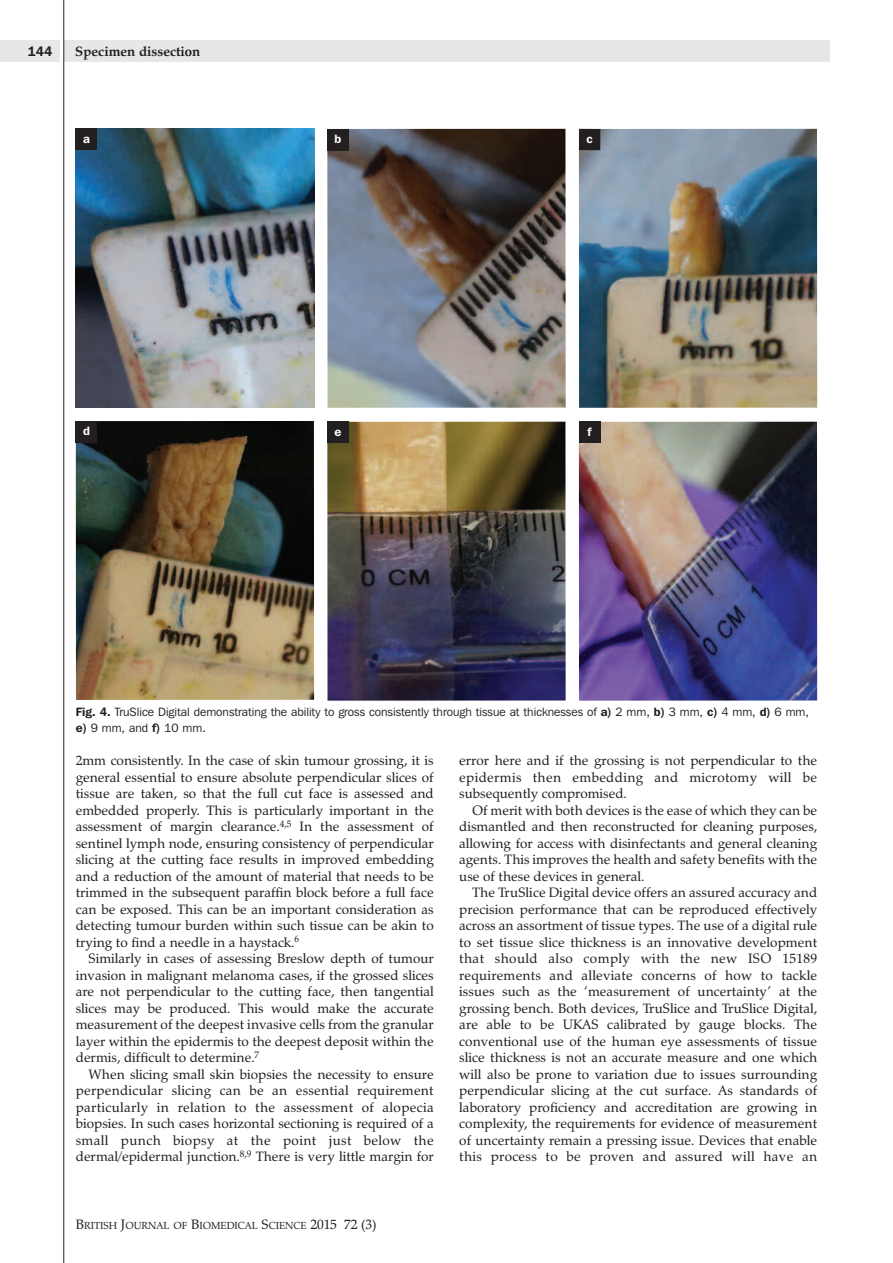
<style>
.page{position:relative;width:893px;height:1263px;background:#fff}
.page>*{position:absolute;margin:0;border:0;box-sizing:border-box;transform-origin:0 0}
.t1{font:13.5px/16.5px "Zapf Calligraphic 801 BT";color:#231f20;text-align:justify}
.t2{font:700 13.5px "Zapf Calligraphic 801 BT";color:#231f20}
.t3{font:600 13.5px "Franklin Gothic IT Cby BT";color:#231f20}
.t4{font:12px/16.5px "Franklin Gothic IT Cby BT";color:#231f20}
.t5{font:600 12px "Franklin Gothic IT Cby BT";color:#fff}
.t6{font:10.2px "Zapf Calligraphic 801 BT";color:#231f20}
.s1{font-weight:600}
.s2{font-size:13.5px}
</style>
<div class="page">
<div style="left:64px;top:40px;width:765px;height:22px;background:#e6e7e9"></div>
<div style="left:0;top:40px;width:60px;height:22px;background:#e6e7e9"></div>
<hr style="left:63px;top:0;width:1px;height:1263px;background:#231f20">
<img style="left:76px;top:128px;width:238px;height:279px">
<img style="left:76px;top:421px;width:238px;height:279px">
<img style="left:327px;top:422px;width:239px;height:279px">
<img style="left:579px;top:422px;width:238px;height:279px">
<img style="left:327px;top:129px;width:239px;height:279px">
<img style="left:579px;top:129px;width:238px;height:279px">
<div style="left:76px;top:129px;width:21px;height:21px;background:#231f20"></div>
<div style="left:327px;top:129px;width:22px;height:21px;background:#231f20"></div>
<div style="left:579px;top:129px;width:21px;height:21px;background:#231f20"></div>
<div style="left:579px;top:422px;width:21px;height:21px;background:#231f20"></div>
<div style="left:327px;top:422px;width:22px;height:21px;background:#231f20"></div>
<div style="left:76px;top:421px;width:21px;height:21px;background:#231f20"></div>
<p class="t3" style="left:28px;top:47px;width:26px">144</p>
<p class="t2" style="left:75px;top:46px;width:127px">Specimen dissection</p>
<p class="t5" style="left:83px;top:135px;width:8px">a</p>
<p class="t5" style="left:334px;top:135px;width:8px">b</p>
<p class="t5" style="left:586px;top:135px;width:8px">c</p>
<p class="t5" style="left:83px;top:427px;width:8px">d</p>
<p class="t5" style="left:335px;top:428px;width:8px">e</p>
<p class="t5" style="left:587px;top:428px;width:6px">f</p>
<p class="t4" style="left:76px;top:704px;width:735px"><span class="s1">Fig. 4.</span> TruSlice Digital demonstrating the ability to gross consistently through tissue at thicknesses of <span class="s1">a)</span> 2 mm, <span class="s1">b)</span> 3 mm, <span class="s1">c)</span> 4 mm, <span class="s1">d)</span> 6 mm, <span class="s1">e)</span> 9 mm, and <span class="s1">f)</span> 10 mm.</p>
<p class="t1" style="left:76px;top:754px;width:359px">2mm consistently. In the case of skin tumour grossing, it is general essential to ensure absolute perpendicular slices of tissue are taken, so that the full cut face is assessed and embedded properly. This is particularly important in the assessment of margin clearance.<sup>4,5</sup> In the assessment of sentinel lymph node, ensuring consistency of perpendicular slicing at the cutting face results in improved embedding and a reduction of the amount of material that needs to be trimmed in the subsequent paraffin block before a full face can be exposed. This can be an important consideration as detecting tumour burden within such tissue can be akin to trying to find a needle in a haystack.<sup>6</sup></p>
<p class="t1" style="left:76px;top:952px;width:359px;text-indent:13px">Similarly in cases of assessing Breslow depth of tumour invasion in malignant melanoma cases, if the grossed slices are not perpendicular to the cutting face, then tangential slices may be produced. This would make the accurate measurement of the deepest invasive cells from the granular layer within the epidermis to the deepest deposit within the dermis, difficult to determine.<sup>7</sup></p>
<p class="t1" style="left:76px;top:1067px;width:359px;text-indent:13px">When slicing small skin biopsies the necessity to ensure perpendicular slicing can be an essential requirement particularly in relation to the assessment of alopecia biopsies. In such cases horizontal sectioning is required of a small punch biopsy at the point just below the dermal/epidermal junction.<sup>8,9</sup> There is very little margin for</p>
<p class="t6" style="left:76px;top:1221px;width:302px"><span class="s2">B</span>RITISH <span class="s2">J</span>OURNAL OF <span class="s2">B</span>IOMEDICAL <span class="s2">S</span>CIENCE <span class="s2">2015 72 (3)</span></p>
<p class="t1" style="left:459px;top:754px;width:359px">error here and if the grossing is not perpendicular to the epidermis then embedding and microtomy will be subsequently compromised.</p>
<p class="t1" style="left:459px;top:803px;width:359px;text-indent:13px">Of merit with both devices is the ease of which they can be dismantled and then reconstructed for cleaning purposes, allowing for access with disinfectants and general cleaning agents. This improves the health and safety benefits with the use of these devices in general.</p>
<p class="t1" style="left:459px;top:886px;width:359px;text-indent:13px">The TruSlice Digital device offers an assured accuracy and precision performance that can be reproduced effectively across an assortment of tissue types. The use of a digital rule to set tissue slice thickness is an innovative development that should also comply with the new ISO 15189 requirements and alleviate concerns of how to tackle issues such as the ‘measurement of uncertainty’ at the grossing bench. Both devices, TruSlice and TruSlice Digital, are able to be UKAS calibrated by gauge blocks. The conventional use of the human eye assessments of tissue slice thickness is not an accurate measure and one which will also be prone to variation due to issues surrounding perpendicular slicing at the cut surface. As standards of laboratory proficiency and accreditation are growing in complexity, the requirements for evidence of measurement of uncertainty remain a pressing issue. Devices that enable this process to be proven and assured will have an</p>
</div>
